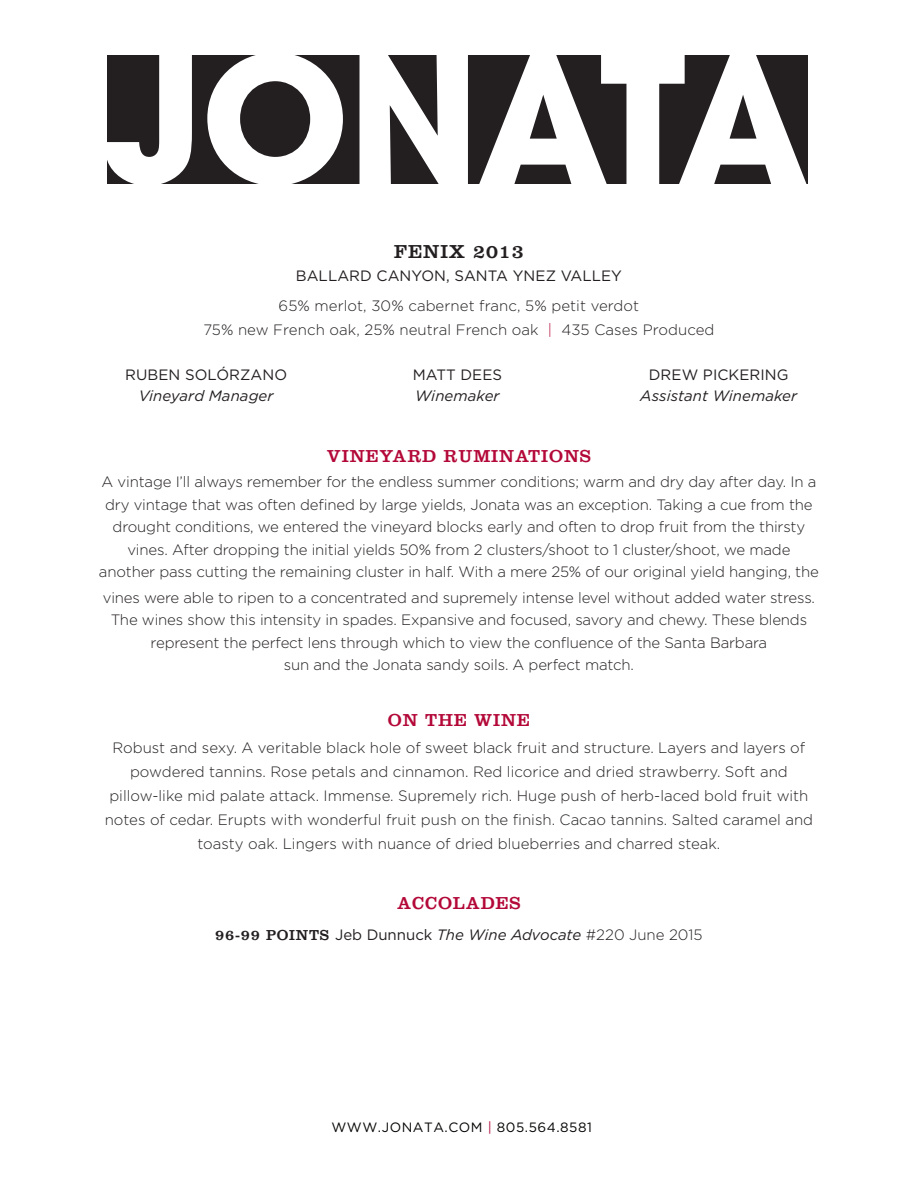
<style>
.page{position:relative;width:918px;height:1188px;background:#fff}
.page>*{position:absolute;margin:0;border:0;box-sizing:border-box;transform-origin:0 0}
.t1{font:19.5px "Clarendon";letter-spacing:.05em;color:#231f20}
.t2{font:18px "Clarendon";letter-spacing:.05em;color:#b30838}
.t3{font:300 15px/22.5px "Gotham";letter-spacing:-.01em;color:#231f20;text-align:center}
.t4{font:italic 15px "Gotham";letter-spacing:.005em;color:#231f20}
.t5{font:15px "Gotham";letter-spacing:.005em;color:#231f20}
.t6{font:13.5px "Gotham";letter-spacing:.04em;color:#050504}
.s1{color:#b30838}
.s2{font-family:"Clarendon";font-style:normal}
.s3{font-style:normal}
.s4{font-weight:300;font-style:normal}
</style>
<div class="page">
<div style="left:107px;top:55px;width:701px;height:128px;background:#231f20"></div>
<svg style="left:107px;top:55px;width:85px;height:129px"></svg>
<svg style="left:207px;top:55px;width:136px;height:129px"></svg>
<svg style="left:360px;top:55px;width:108px;height:129px"></svg>
<svg style="left:479px;top:55px;width:328px;height:129px"></svg>
<h1 class="t1" style="left:394px;top:240px;width:131px">FENIX 2013</h1>
<p class="t5" style="left:296px;top:266px;width:328px">BALLARD CANYON, SANTA YNEZ VALLEY</p>
<p class="t3" style="left:203px;top:293px;width:513px;line-height:24px">65% merlot, 30% cabernet franc, 5% petit verdot<br>75% new French oak, 25% neutral French oak <span class="s1">|</span> 435 Cases Produced</p>
<p class="t5" style="left:125px;top:365px;width:163px">RUBEN SOLÓRZANO</p>
<p class="t5" style="left:413px;top:365px;width:91px">MATT DEES</p>
<p class="t5" style="left:649px;top:365px;width:141px">DREW PICKERING</p>
<p class="t4" style="left:139px;top:386px;width:136px">Vineyard Manager</p>
<p class="t4" style="left:415px;top:386px;width:86px">Winemaker</p>
<p class="t4" style="left:640px;top:386px;width:158px">Assistant Winemaker</p>
<p class="t2" style="left:327px;top:445px;width:265px">VINEYARD RUMINATIONS</p>
<p class="t3" style="left:99px;top:470px;width:721px">A vintage I’ll always remember for the endless summer conditions; warm and dry day after day. In a dry vintage that was often defined by large yields, Jonata was an exception. Taking a cue from the drought conditions, we entered the vineyard blocks early and often to drop fruit from the thirsty vines. After dropping the initial yields 50% from 2 clusters/shoot to 1 cluster/shoot, we made another pass cutting the remaining cluster in half. With a mere 25% of our original yield hanging, the</p>
<p class="t3" style="left:103px;top:586px;width:714px">vines were able to ripen to a concentrated and supremely intense level without added water stress.<br>The wines show this intensity in spades. Expansive and focused, savory and chewy. These blends represent the perfect lens through which to view the confluence of the Santa Barbara<br>sun and the Jonata sandy soils. A perfect match.</p>
<p class="t2" style="left:388px;top:710px;width:143px">ON THE WINE</p>
<p class="t3" style="left:105px;top:736px;width:710px;line-height:24px">Robust and sexy. A veritable black hole of sweet black fruit and structure. Layers and layers of powdered tannins. Rose petals and cinnamon. Red licorice and dried strawberry. Soft and pillow-like mid palate attack. Immense. Supremely rich. Huge push of herb-laced bold fruit with notes of cedar. Erupts with wonderful fruit push on the finish. Cacao tannins. Salted caramel and toasty oak. Lingers with nuance of dried blueberries and charred steak.</p>
<p class="t2" style="left:397px;top:892px;width:125px">ACCOLADES</p>
<p class="t4" style="left:215px;top:925px;width:489px"><span class="s2">96-99 POINTS</span> <span class="s3">Jeb Dunnuck</span> The Wine Advocate <span class="s4">#220 June 2015</span></p>
<p class="t6" style="left:331px;top:1119px;width:262px">WWW.JONATA.COM <span class="s1">|</span> 805.564.8581</p>
</div>
